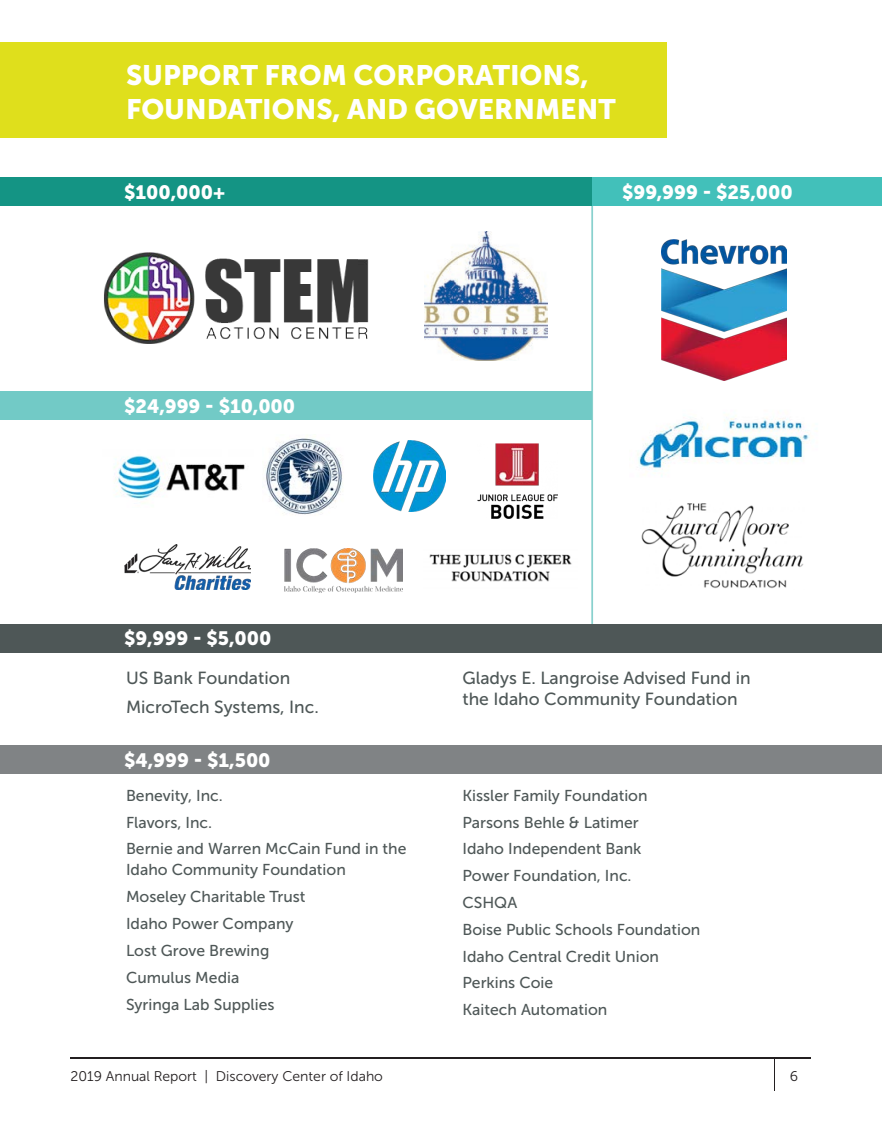
<style>
.page{position:relative;width:882px;height:1134px;background:#fff}
.page>*{position:absolute;margin:0;border:0;box-sizing:border-box;transform-origin:0 0}
.t1{font:28px/33.6px "Museo Sans 900";color:#fff}
.t2{font:19.25px "Museo Sans 900";color:#fff}
.t3{font:17.5px/21px "Museo Sans 500";color:#4e5757}
.t4{font:15.75px/21px "Museo Sans 500";color:#4e5757}
.t5{font:14px "Museo Sans 300";color:#231f20}
</style>
<div class="page">
<hr style="left:71px;top:1058px;width:740px;height:1px;background:#231f20">
<hr style="left:774px;top:1058px;width:1px;height:33px;background:#231f20">
<hr style="left:591px;top:185px;width:2px;height:439px;background:#89d1ce">
<div style="left:0;top:42px;width:667px;height:96px;background:#dfdf1c"></div>
<div style="left:0;top:178px;width:882px;height:28px;background:#149484"></div>
<div style="left:592px;top:178px;width:290px;height:28px;background:#42c0ba"></div>
<div style="left:0;top:392px;width:591px;height:28px;background:#72cac6"></div>
<div style="left:0;top:624px;width:882px;height:28px;background:#4e5757"></div>
<div style="left:0;top:746px;width:882px;height:28px;background:#808385"></div>
<img style="left:104px;top:252px;width:265px;height:92px">
<img style="left:425px;top:231px;width:122px;height:129px">
<img style="left:114px;top:455px;width:131px;height:45px">
<img style="left:284px;top:548px;width:119px;height:44px">
<img style="left:125px;top:544px;width:125px;height:46px">
<img style="left:478px;top:444px;width:79px;height:74px">
<img style="left:264px;top:438px;width:78px;height:77px">
<img style="left:374px;top:440px;width:71px;height:72px">
<img style="left:637px;top:417px;width:172px;height:60px">
<img style="left:661px;top:240px;width:126px;height:140px">
<img style="left:641px;top:503px;width:163px;height:85px">
<img style="left:429px;top:554px;width:143px;height:28px">
<p class="t1" style="left:126px;top:59px;width:491px">SUPPORT FROM CORPORATIONS,<br>FOUNDATIONS, AND GOVERNMENT</p>
<p class="t2" style="left:124px;top:182px;width:103px">$100,000+</p>
<p class="t2" style="left:622px;top:182px;width:172px">$99,999 - $25,000</p>
<p class="t2" style="left:124px;top:396px;width:173px">$24,999 - $10,000</p>
<p class="t2" style="left:124px;top:628px;width:149px">$9,999 - $5,000</p>
<p class="t3" style="left:126px;top:667px;width:166px">US Bank Foundation</p>
<p class="t3" style="left:126px;top:696px;width:194px">MicroTech Systems, Inc.</p>
<p class="t2" style="left:124px;top:749px;width:148px">$4,999 - $1,500</p>
<p class="t4" style="left:126px;top:785px;width:98px">Benevity, Inc.</p>
<p class="t4" style="left:126px;top:812px;width:88px">Flavors, Inc.</p>
<p class="t4" style="left:126px;top:839px;width:282px">Bernie and Warren McCain Fund in the<br>Idaho Community Foundation</p>
<p class="t4" style="left:126px;top:886px;width:181px">Moseley Charitable Trust</p>
<p class="t4" style="left:126px;top:913px;width:169px">Idaho Power Company</p>
<p class="t4" style="left:126px;top:940px;width:145px">Lost Grove Brewing</p>
<p class="t4" style="left:126px;top:967px;width:115px">Cumulus Media</p>
<p class="t4" style="left:126px;top:994px;width:150px">Syringa Lab Supplies</p>
<p class="t3" style="left:462px;top:667px;width:290px">Gladys E. Langroise Advised Fund in the Idaho Community Foundation</p>
<p class="t4" style="left:462px;top:785px;width:187px">Kissler Family Foundation</p>
<p class="t4" style="left:462px;top:812px;width:178px">Parsons Behle &amp; Latimer</p>
<p class="t4" style="left:462px;top:838px;width:181px">Idaho Independent Bank</p>
<p class="t4" style="left:462px;top:865px;width:171px">Power Foundation, Inc.</p>
<p class="t4" style="left:462px;top:892px;width:56px">CSHQA</p>
<p class="t4" style="left:462px;top:919px;width:239px">Boise Public Schools Foundation</p>
<p class="t4" style="left:462px;top:946px;width:198px">Idaho Central Credit Union</p>
<p class="t4" style="left:462px;top:973px;width:92px">Perkins Coie</p>
<p class="t4" style="left:462px;top:999px;width:146px">Kaitech Automation</p>
<p class="t5" style="left:71px;top:1069px;width:314px">2019 Annual Report | Discovery Center of Idaho</p>
<p class="t5" style="left:790px;top:1069px;width:10px">6</p>
</div>
